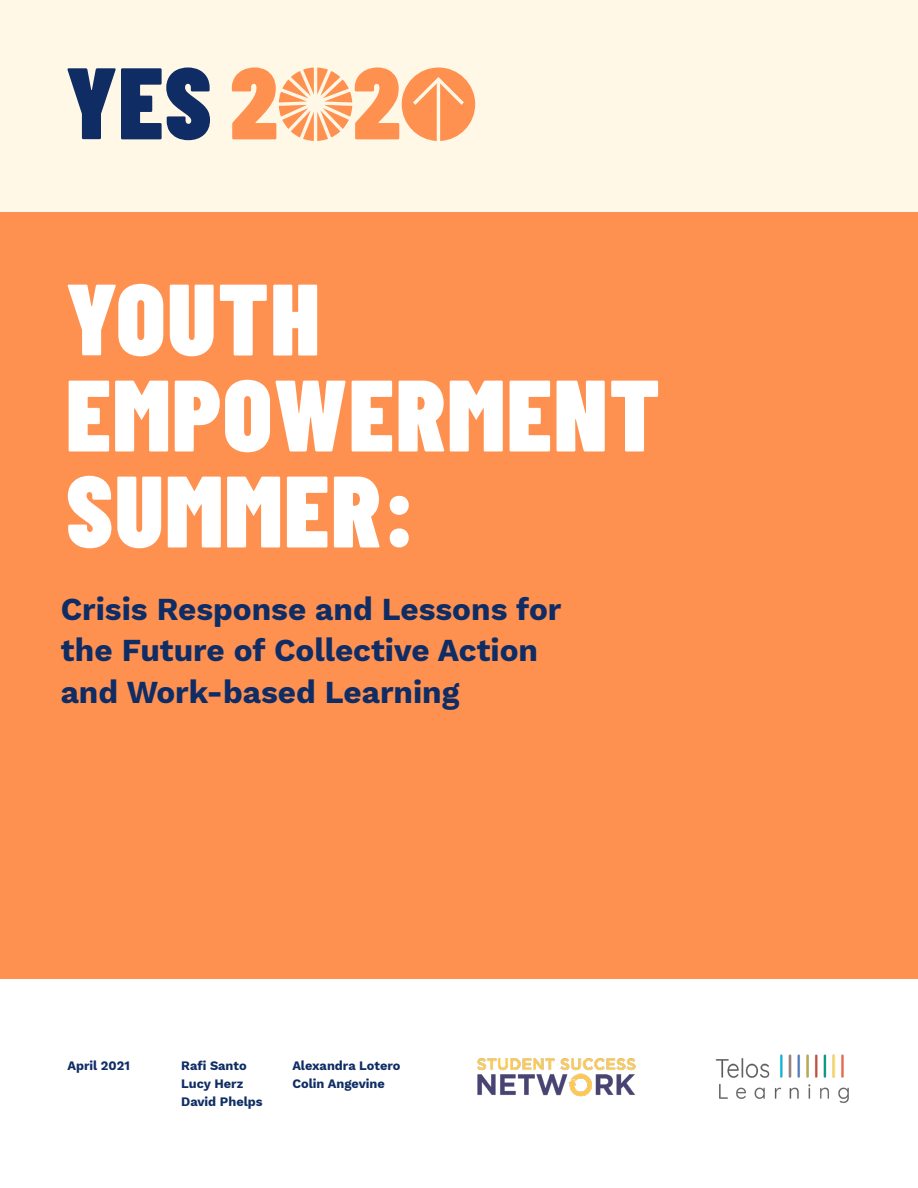
<style>
.page{position:relative;width:918px;height:1188px;background:#fff}
.page>*{position:absolute;margin:0;border:0;box-sizing:border-box;transform-origin:0 0}
.t1{font:900 101.25px/96px "Barlow Condensed";letter-spacing:.02em;color:#fff}
.t2{font:700 31.5px/42px "Work Sans";color:#0f2d64}
.t3{font:700 12.75px/18px "Work Sans";color:#0f2d64}
</style>
<div class="page">
<div style="left:0;top:212px;width:918px;height:768px;background:#ff9150"></div>
<div style="left:0;top:0;width:918px;height:212px;background:#fff8e6"></div>
<svg style="left:68px;top:68px;width:142px;height:72px"></svg>
<svg style="left:232px;top:67px;width:243px;height:74px"></svg>
<img style="left:477px;top:1058px;width:159px;height:39px">
<img style="left:715px;top:1054px;width:134px;height:49px">
<h1 class="t1" style="left:66px;top:267px;width:595px">YOUTH<br>EMPOWERMENT<br>SUMMER:</h1>
<p class="t2" style="left:61px;top:586px;width:502px">Crisis Response and Lessons for the Future of Collective Action and Work-based Learning</p>
<p class="t3" style="left:68px;top:1056px;width:64px">April 2021</p>
<p class="t3" style="left:181px;top:1056px;width:83px">Rafi Santo<br>Lucy Herz<br>David Phelps</p>
<p class="t3" style="left:292px;top:1056px;width:110px">Alexandra Lotero<br>Colin Angevine</p>
</div>
